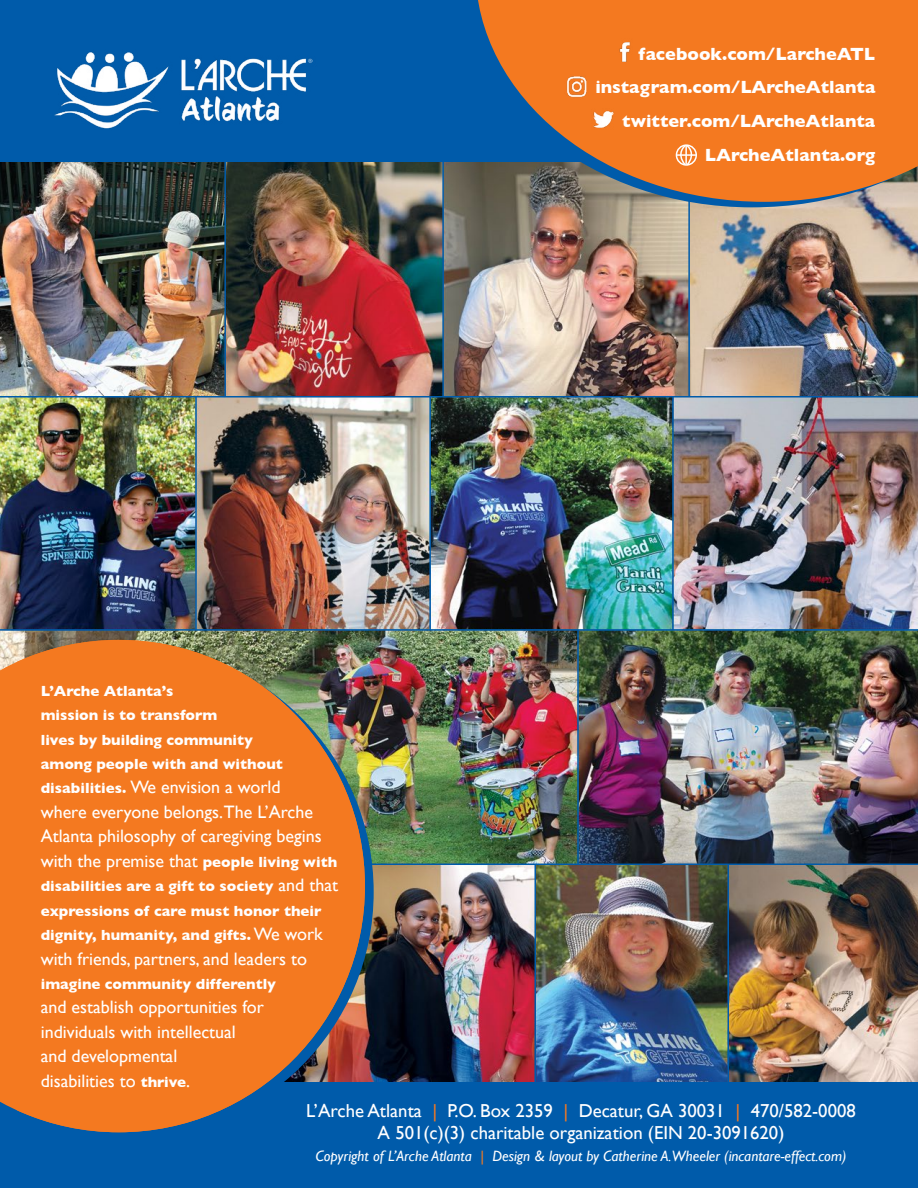
<style>
.page{position:relative;width:918px;height:1188px;background:#fff}
.page>*{position:absolute;margin:0;border:0;box-sizing:border-box;transform-origin:0 0}
.t1{font:18.75px/21.8px "Gill Sans";color:#fff;text-align:center}
.t2{font:18px/24.5px "Gill Sans";color:#fff}
.t3{font:700 18px/33.9px "Gill Sans";color:#fff;text-align:right}
.t4{font:700 15px/24.5px "Gill Sans";color:#fff}
.t5{font:italic 15px "Gill Sans";color:#fff}
.s1{font-weight:700;font-size:15px}
.s2{font-weight:400;font-size:18px}
.s3{color:#f47920}
</style>
<div class="page">
<img style="left:0;top:162px;width:918px;height:920px">
<hr style="left:0;top:864px;width:918px;height:1px;background:#005baa">
<div style="left:0;top:1082px;width:918px;height:106px;background:#005baa"></div>
<hr style="left:0;top:396px;width:918px;height:2px;background:#005baa">
<hr style="left:224px;top:162px;width:2px;height:235px;background:#005baa">
<hr style="left:442px;top:162px;width:2px;height:235px;background:#005baa">
<hr style="left:688px;top:162px;width:2px;height:235px;background:#005baa">
<hr style="left:672px;top:397px;width:2px;height:233px;background:#005baa">
<hr style="left:577px;top:630px;width:2px;height:234px;background:#005baa">
<hr style="left:534px;top:864px;width:2px;height:218px;background:#005baa">
<hr style="left:728px;top:864px;width:1px;height:218px;background:#005baa">
<hr style="left:429px;top:397px;width:2px;height:233px;background:#005baa">
<hr style="left:195px;top:397px;width:2px;height:233px;background:#005baa">
<hr style="left:0;top:629px;width:918px;height:2px;background:#005baa">
<div style="left:0;top:0;width:918px;height:162px;background:#005baa"></div>
<svg style="left:463px;top:162px;width:455px;height:45px;background:#7e8484"></svg>
<svg style="left:475px;top:0;width:443px;height:202px;background:#d27533"></svg>
<img style="left:109px;top:646px;width:265px;height:487px">
<div style="left:0;top:640px;width:17px;height:471px;background:#f47920"></div>
<svg style="left:17px;top:640px;width:348px;height:492px;background:#da762d"></svg>
<img style="left:565px;top:74px;width:23px;height:25px">
<img style="left:592px;top:109px;width:23px;height:23px">
<img style="left:617px;top:39px;width:16px;height:26px">
<svg style="left:675px;top:144px;width:22px;height:23px"></svg>
<img style="left:54px;top:52px;width:259px;height:77px">
<p class="t4" style="left:41px;top:678px;width:244px">L’Arche Atlanta’s<br>mission is to transform<br>lives by building community among people with and without</p>
<p class="t2" style="left:41px;top:775px;width:298px"><span class="s1">disabilities.</span> We envision a world<br>where everyone belongs.The L’Arche Atlanta philosophy of caregiving begins with the premise that <span class="s1">people living with</span></p>
<p class="t4" style="left:41px;top:874px;width:299px">disabilities are a gift to society <span class="s2">and that </span>expressions of care must honor their dignity, humanity, and gifts. <span class="s2">We work</span></p>
<p class="t2" style="left:41px;top:946px;width:268px">with friends, partners, and leaders to</p>
<p class="t4" style="left:41px;top:972px;width:237px">imagine community differently</p>
<p class="t2" style="left:41px;top:995px;width:225px">and establish opportunities for individuals with intellectual and developmental<br>disabilities to <span class="s1">thrive</span>.</p>
<p class="t3" style="left:595px;top:36px;width:281px">facebook.com/LarcheATL instagram.com/LArcheAtlanta twitter.com/LArcheAtlanta<br>LArcheAtlanta.org</p>
<p class="t1" style="left:306px;top:1100px;width:551px">L’Arche Atlanta <span class="s3">|</span> P.O. Box 2359 <span class="s3">|</span> Decatur, GA 30031 <span class="s3">|</span> 470/582-0008<br>A 501(c)(3) charitable organization (EIN 20-3091620)</p>
<p class="t5" style="left:316px;top:1147px;width:532px">Copyright of L’Arche Atlanta <span class="s3">|</span> Design &amp; layout by Catherine A.Wheeler (incantare-effect.com)</p>
</div>
